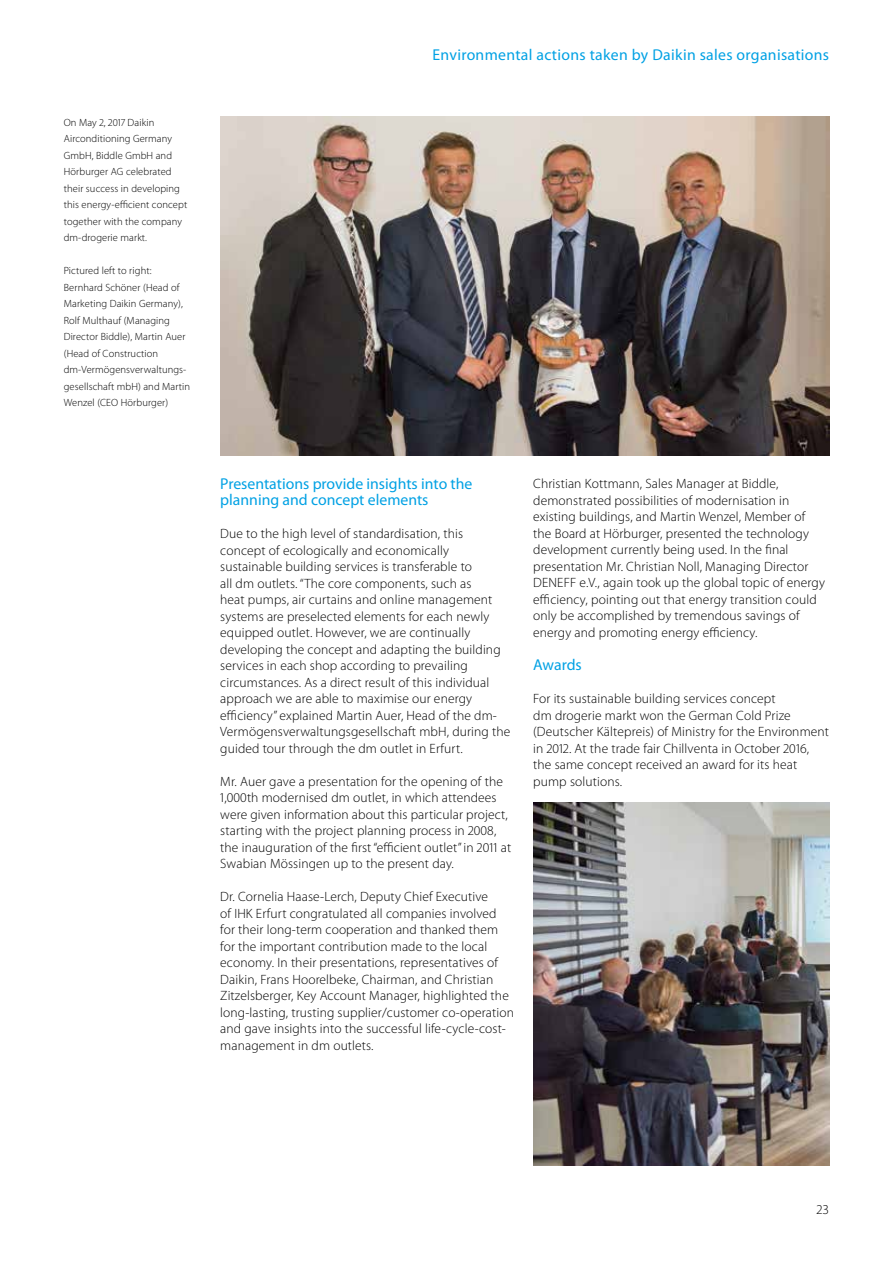
<style>
.page{position:relative;width:893px;height:1263px;background:#fff}
.page>*{position:absolute;margin:0;border:0;box-sizing:border-box;transform-origin:0 0}
.t1{font:15.75px/16.5px "Myriad Pro";color:#00a1e4}
.t2{font:15.75px "Myriad Pro";letter-spacing:.02em;color:#00a1e4}
.t3{font:300 13.5px/16.5px "Myriad Pro";letter-spacing:.01em;color:#000}
.t4{font:300 10.5px/16.5px "Myriad Pro";letter-spacing:.01em;color:#000}
</style>
<div class="page">
<img style="left:220px;top:116px;width:609px;height:340px">
<img style="left:533px;top:802px;width:296px;height:363px">
<p class="t4" style="left:64px;top:114px;width:125px">On May 2, 2017 Daikin<br>Airconditioning Germany<br>GmbH, Biddle GmbH and<br>Hörburger AG celebrated their success in developing this energy-efficient concept together with the company dm-drogerie markt.</p>
<p class="t4" style="left:64px;top:262px;width:128px">Pictured left to right:<br>Bernhard Schöner (Head of<br>Marketing Daikin Germany),<br>Rolf Multhauf (Managing<br>Director Biddle), Martin Auer (Head of Construction dm-Vermögensverwaltungs&shy;gesellschaft mbH) and Martin<br>Wenzel (CEO Hörburger)</p>
<p class="t2" style="left:433px;top:45px;width:398px">Environmental actions taken by Daikin sales organisations</p>
<p class="t1" style="left:220px;top:475px;width:254px">Presentations provide insights into the planning and concept elements</p>
<p class="t3" style="left:220px;top:525px;width:292px">Due to the high level of standardisation, this concept of ecologically and economically sustainable building services is transferable to<br>all dm outlets. “The core components, such as<br>heat pumps, air curtains and online management systems are preselected elements for each newly equipped outlet. However, we are continually developing the concept and adapting the building services in each shop according to prevailing circumstances. As a direct result of this individual approach we are able to maximise our energy efficiency” explained Martin Auer, Head of the dm-Vermögensverwaltungsgesellschaft mbH, during the guided tour through the dm outlet in Erfurt.</p>
<p class="t3" style="left:220px;top:773px;width:292px">Mr. Auer gave a presentation for the opening of the 1,000th modernised dm outlet, in which attendees were given information about this particular project, starting with the project planning process in 2008, the inauguration of the first “efficient outlet” in 2011 at Swabian Mössingen up to the present day.</p>
<p class="t3" style="left:220px;top:888px;width:295px">Dr. Cornelia Haase-Lerch, Deputy Chief Executive<br>of IHK Erfurt congratulated all companies involved for their long-term cooperation and thanked them for the important contribution made to the local economy. In their presentations, representatives of Daikin, Frans Hoorelbeke, Chairman, and Christian Zitzelsberger, Key Account Manager, highlighted the long-lasting, trusting supplier/customer co-operation and gave insights into the successful life-cycle-cost&shy;management in dm outlets.</p>
<p class="t3" style="left:533px;top:476px;width:293px">Christian Kottmann, Sales Manager at Biddle, demonstrated possibilities of modernisation in existing buildings, and Martin Wenzel, Member of the Board at Hörburger, presented the technology development currently being used. In the final presentation Mr. Christian Noll, Managing Director DENEFF e.V., again took up the global topic of energy efficiency, pointing out that energy transition could only be accomplished by tremendous savings of energy and promoting energy efficiency.</p>
<p class="t1" style="left:533px;top:656px;width:50px">Awards</p>
<p class="t3" style="left:533px;top:690px;width:297px">For its sustainable building services concept<br>dm drogerie markt won the German Cold Prize (Deutscher Kältepreis) of Ministry for the Environment in 2012. At the trade fair Chillventa in October 2016, the same concept received an award for its heat pump solutions.</p>
<p class="t3" style="left:816px;top:1201px;width:15px">23</p>
</div>
